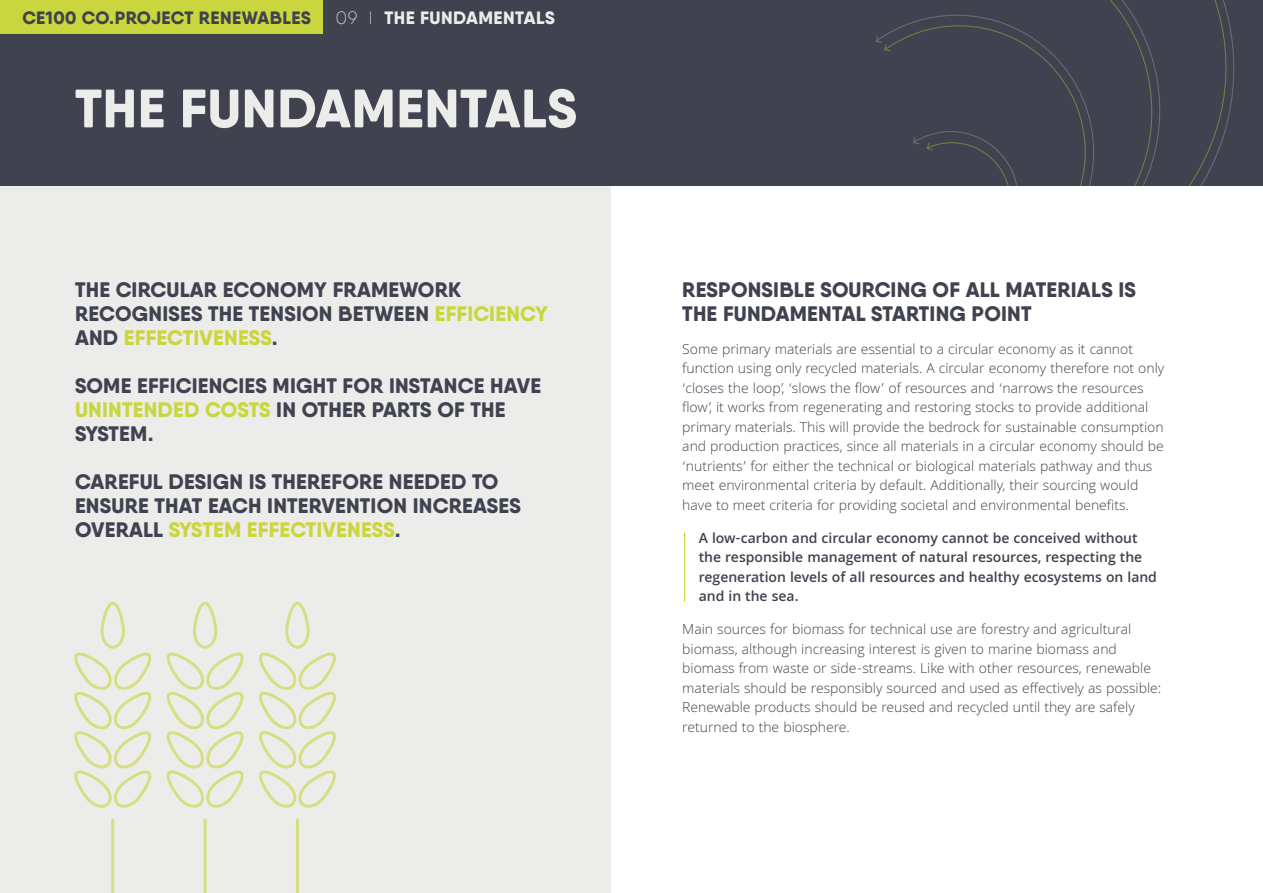
<style>
.page{position:relative;width:1263px;height:893px;background:#fff}
.page>*{position:absolute;margin:0;border:0;box-sizing:border-box;transform-origin:0 0}
.t1{font:800 54px "Qanelas Soft DEMO";letter-spacing:.01em;color:#ececea}
.t2{font:800 21px/24px "Qanelas Soft DEMO";letter-spacing:.01em;color:#40424f}
.t3{font:800 17.85px "Qanelas Soft DEMO";letter-spacing:.025em;color:#40424f}
.t4{font:800 17.85px "Qanelas Soft DEMO";letter-spacing:.025em;color:#ececea}
.t5{font:300 15px/19.5px "Khula";color:#40424f}
.t6{font:600 15px/19.5px "Khula";color:#40424f}
.s1{font-weight:200}
.s2{color:#cad63e}
</style>
<div class="page">
<div style="left:0;top:120px;width:610px;height:773px;background:#ececea"></div>
<div style="left:0;top:0;width:1263px;height:186px;background:#40424f"></div>
<svg style="left:876px;top:0;width:359px;height:186px"></svg>
<div style="left:0;top:0;width:322px;height:34px;background:#cad63e"></div>
<svg style="left:74px;top:601px;width:262px;height:292px"></svg>
<hr style="left:684px;top:533px;width:1px;height:69px;background:#cad63e">
<p class="t3" style="left:22px;top:9px;width:290px">CE100 CO.PROJECT RENEWABLES</p>
<p class="t4" style="left:336px;top:9px;width:220px"><span class="s1">09 I</span> THE FUNDAMENTALS</p>
<h1 class="t1" style="left:75px;top:84px;width:503px">THE FUNDAMENTALS</h1>
<h2 class="t2" style="left:75px;top:279px;width:474px">THE CIRCULAR ECONOMY FRAMEWORK<br>RECOGNISES THE TENSION BETWEEN <span class="s2">EFFICIENCY<br></span>AND <span class="s2">EFFECTIVENESS</span>.</h2>
<h2 class="t2" style="left:75px;top:375px;width:468px">SOME EFFICIENCIES MIGHT FOR INSTANCE HAVE<br><span class="s2">UNINTENDED COSTS</span> IN OTHER PARTS OF THE<br>SYSTEM.</h2>
<h2 class="t2" style="left:75px;top:471px;width:447px">CAREFUL DESIGN IS THEREFORE NEEDED TO<br>ENSURE THAT EACH INTERVENTION INCREASES<br>OVERALL <span class="s2">SYSTEM EFFECTIVENESS</span>.</h2>
<h2 class="t2" style="left:682px;top:279px;width:455px">RESPONSIBLE SOURCING OF ALL MATERIALS IS<br>THE FUNDAMENTAL STARTING POINT</h2>
<p class="t5" style="left:682px;top:341px;width:483px">Some primary materials are essential to a circular economy as it cannot function using only recycled materials. A circular economy therefore not only ‘closes the loop’, ‘slows the flow’ of resources and ‘narrows the resources flow’, it works from regenerating and restoring stocks to provide additional primary materials. This will provide the bedrock for sustainable consumption and production practices, since all materials in a circular economy should be ‘nutrients’ for either the technical or biological materials pathway and thus meet environmental criteria by default. Additionally, their sourcing would have to meet criteria for providing societal and environmental benefits.</p>
<p class="t6" style="left:699px;top:528px;width:460px">A low-carbon and circular economy cannot be conceived without the responsible management of natural resources, respecting the regeneration levels of all resources and healthy ecosystems on land and in the sea.</p>
<p class="t5" style="left:682px;top:621px;width:481px">Main sources for biomass for technical use are forestry and agricultural biomass, although increasing interest is given to marine biomass and biomass from waste or side-streams. Like with other resources, renewable materials should be responsibly sourced and used as effectively as possible:<br>Renewable products should be reused and recycled until they are safely returned to the biosphere.</p>
</div>
